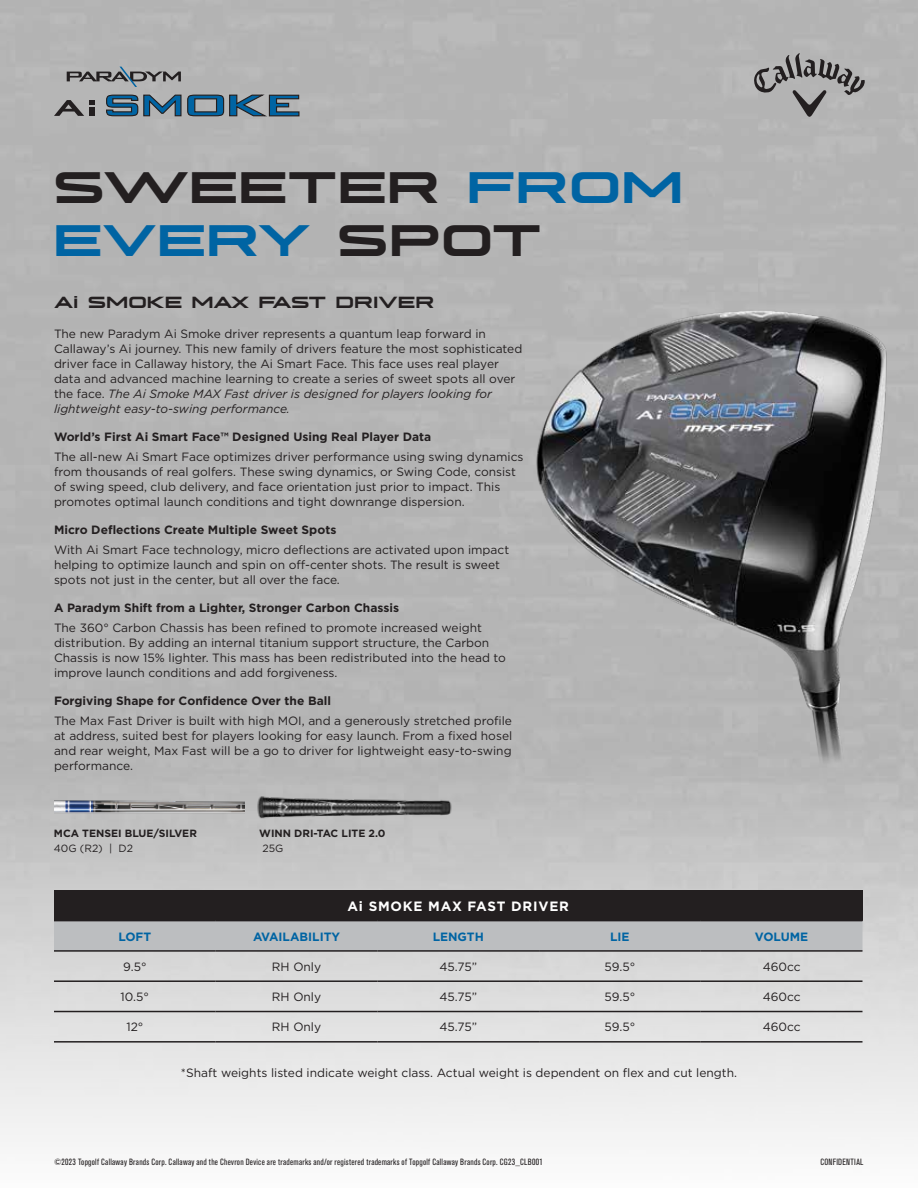
<style>
.page{position:relative;width:918px;height:1188px;background:#fff}
.page>*{position:absolute;margin:0;border:0;box-sizing:border-box;transform-origin:0 0}
.t1{font:300 49.2px/52.8px "Hyperspace Race Variable";color:#231f20}
.t2{font:300 18px "Hyperspace Race Variable";color:#231f20}
.t3{font:700 13.5px "Gotham";letter-spacing:.06em;color:#fff}
.t4{font:12px/15px "Gotham";color:#231f20}
.t5{font:700 12px "Gotham";color:#231f20}
.t6{font:700 12px "Gotham";color:#0064a3}
.t7{font:700 10.5px "Gotham";color:#231f20}
.t8{font:10.5px "Gotham";color:#231f20}
.t9{font:condensed 9px "Akzidenz Grotesk BE";letter-spacing:.03em;color:#231f20}
.s1{color:#0064a3}
.s2{font-style:italic}
</style>
<div class="page">
<img style="left:0;top:0;width:918px;height:1142px">
<svg style="left:751px;top:53px;width:114px;height:64px;background:#999898"></svg>
<svg style="left:67px;top:67px;width:114px;height:20px;background:#8f9091"></svg>
<svg style="left:54px;top:100px;width:40px;height:16px"></svg>
<svg style="left:105px;top:94px;width:195px;height:23px;background:#59788d"></svg>
<img style="left:252px;top:792px;width:207px;height:36px">
<div style="left:54px;top:890px;width:808px;height:31px;background:#231f20"></div>
<div style="left:54px;top:921px;width:808px;height:29px;background:#bcbec0"></div>
<hr style="left:701px;top:920px;width:162px;height:1px;background:#231f20">
<hr style="left:54px;top:950px;width:162px;height:2px;background:#231f20">
<hr style="left:216px;top:950px;width:161px;height:2px;background:#231f20">
<hr style="left:377px;top:950px;width:162px;height:2px;background:#231f20">
<hr style="left:539px;top:950px;width:162px;height:2px;background:#231f20">
<hr style="left:701px;top:950px;width:162px;height:2px;background:#231f20">
<hr style="left:54px;top:980px;width:162px;height:2px;background:#231f20">
<hr style="left:216px;top:980px;width:161px;height:2px;background:#231f20">
<hr style="left:377px;top:980px;width:162px;height:2px;background:#231f20">
<hr style="left:539px;top:980px;width:162px;height:2px;background:#231f20">
<hr style="left:701px;top:980px;width:162px;height:2px;background:#231f20">
<hr style="left:54px;top:1011px;width:162px;height:1px;background:#231f20">
<hr style="left:216px;top:1011px;width:161px;height:1px;background:#231f20">
<hr style="left:377px;top:1011px;width:162px;height:1px;background:#231f20">
<hr style="left:539px;top:1011px;width:162px;height:1px;background:#231f20">
<hr style="left:701px;top:1011px;width:162px;height:1px;background:#231f20">
<hr style="left:54px;top:1041px;width:162px;height:2px;background:#231f20">
<hr style="left:216px;top:1041px;width:161px;height:2px;background:#231f20">
<hr style="left:377px;top:1041px;width:162px;height:2px;background:#231f20">
<hr style="left:539px;top:1041px;width:162px;height:2px;background:#231f20">
<hr style="left:701px;top:1041px;width:162px;height:2px;background:#231f20">
<img style="left:479px;top:204px;width:439px;height:606px">
<img style="left:54px;top:798px;width:191px;height:18px">
<h1 class="t1" style="left:53px;top:160px;width:632px">SWEETER <span class="s1">FROM<br>EVERY</span> SPOT</h1>
<h2 class="t2" style="left:54px;top:293px;width:382px">Ai SMOKE MAX FAST DRIVER</h2>
<p class="t4" style="left:54px;top:326px;width:470px">The new Paradym Ai Smoke driver represents a quantum leap forward in Callaway’s Ai journey. This new family of drivers feature the most sophisticated driver face in Callaway history, the Ai Smart Face. This face uses real player data and advanced machine learning to create a series of sweet spots all over the face. <span class="s2">The Ai Smoke MAX Fast driver is designed for players looking for lightweight easy-to-swing performance.</span></p>
<p class="t5" style="left:54px;top:429px;width:379px">World’s First Ai Smart Face™ Designed Using Real Player Data</p>
<p class="t4" style="left:54px;top:449px;width:471px">The all-new Ai Smart Face optimizes driver performance using swing dynamics from thousands of real golfers. These swing dynamics, or Swing Code, consist of swing speed, club delivery, and face orientation just prior to impact. This promotes optimal launch conditions and tight downrange dispersion.</p>
<p class="t5" style="left:54px;top:522px;width:284px">Micro Deflections Create Multiple Sweet Spots</p>
<p class="t4" style="left:54px;top:542px;width:457px">With Ai Smart Face technology, micro deflections are activated upon impact helping to optimize launch and spin on off-center shots. The result is sweet spots not just in the center, but all over the face.</p>
<p class="t5" style="left:54px;top:600px;width:347px">A Paradym Shift from a Lighter, Stronger Carbon Chassis</p>
<p class="t4" style="left:54px;top:620px;width:454px">The 360° Carbon Chassis has been refined to promote increased weight distribution. By adding an internal titanium support structure, the Carbon Chassis is now 15% lighter. This mass has been redistributed into the head to improve launch conditions and add forgiveness.</p>
<p class="t5" style="left:54px;top:693px;width:279px">Forgiving Shape for Confidence Over the Ball</p>
<p class="t4" style="left:54px;top:713px;width:460px;text-align:justify">The Max Fast Driver is built with high MOI, and a generously stretched profile at address, suited best for players looking for easy launch. From a fixed hosel and rear weight, Max Fast will be a go to driver for lightweight easy-to-swing performance.</p>
<p class="t7" style="left:54px;top:827px;width:145px">MCA TENSEI BLUE/SILVER</p>
<p class="t8" style="left:54px;top:842px;width:81px">40G (R2) | D2</p>
<p class="t7" style="left:259px;top:827px;width:128px">WINN DRI-TAC LITE 2.0</p>
<p class="t8" style="left:262px;top:842px;width:22px">25G</p>
<p class="t3" style="left:347px;top:897px;width:223px">Ai SMOKE MAX FAST DRIVER</p>
<p class="t6" style="left:118px;top:928px;width:34px">LOFT</p>
<p class="t6" style="left:253px;top:928px;width:89px">AVAILABILITY</p>
<p class="t6" style="left:433px;top:928px;width:53px">LENGTH</p>
<p class="t6" style="left:610px;top:928px;width:21px">LIE</p>
<p class="t6" style="left:755px;top:928px;width:55px">VOLUME</p>
<p class="t4" style="left:123px;top:959px;width:25px">9.5°</p>
<p class="t4" style="left:272px;top:959px;width:51px">RH Only</p>
<p class="t4" style="left:439px;top:959px;width:39px">45.75”</p>
<p class="t4" style="left:605px;top:959px;width:32px">59.5°</p>
<p class="t4" style="left:763px;top:959px;width:39px">460cc</p>
<p class="t4" style="left:121px;top:989px;width:30px">10.5°</p>
<p class="t4" style="left:272px;top:989px;width:51px">RH Only</p>
<p class="t4" style="left:439px;top:989px;width:39px">45.75”</p>
<p class="t4" style="left:605px;top:989px;width:32px">59.5°</p>
<p class="t4" style="left:763px;top:989px;width:39px">460cc</p>
<p class="t4" style="left:126px;top:1019px;width:18px">12°</p>
<p class="t4" style="left:272px;top:1019px;width:51px">RH Only</p>
<p class="t4" style="left:439px;top:1019px;width:39px">45.75”</p>
<p class="t4" style="left:605px;top:1019px;width:32px">59.5°</p>
<p class="t4" style="left:763px;top:1019px;width:39px">460cc</p>
<p class="t4" style="left:181px;top:1065px;width:558px">*Shaft weights listed indicate weight class. Actual weight is dependent on flex and cut length.</p>
<p class="t9" style="left:54px;top:1157px;width:490px">©2023 Topgolf Callaway Brands Corp. Callaway and the Chevron Device are trademarks and/or registered trademarks of Topgolf Callaway Brands Corp. CG23_CLB001</p>
<p class="t9" style="left:820px;top:1157px;width:45px">CONFIDENTIAL</p>
</div>
